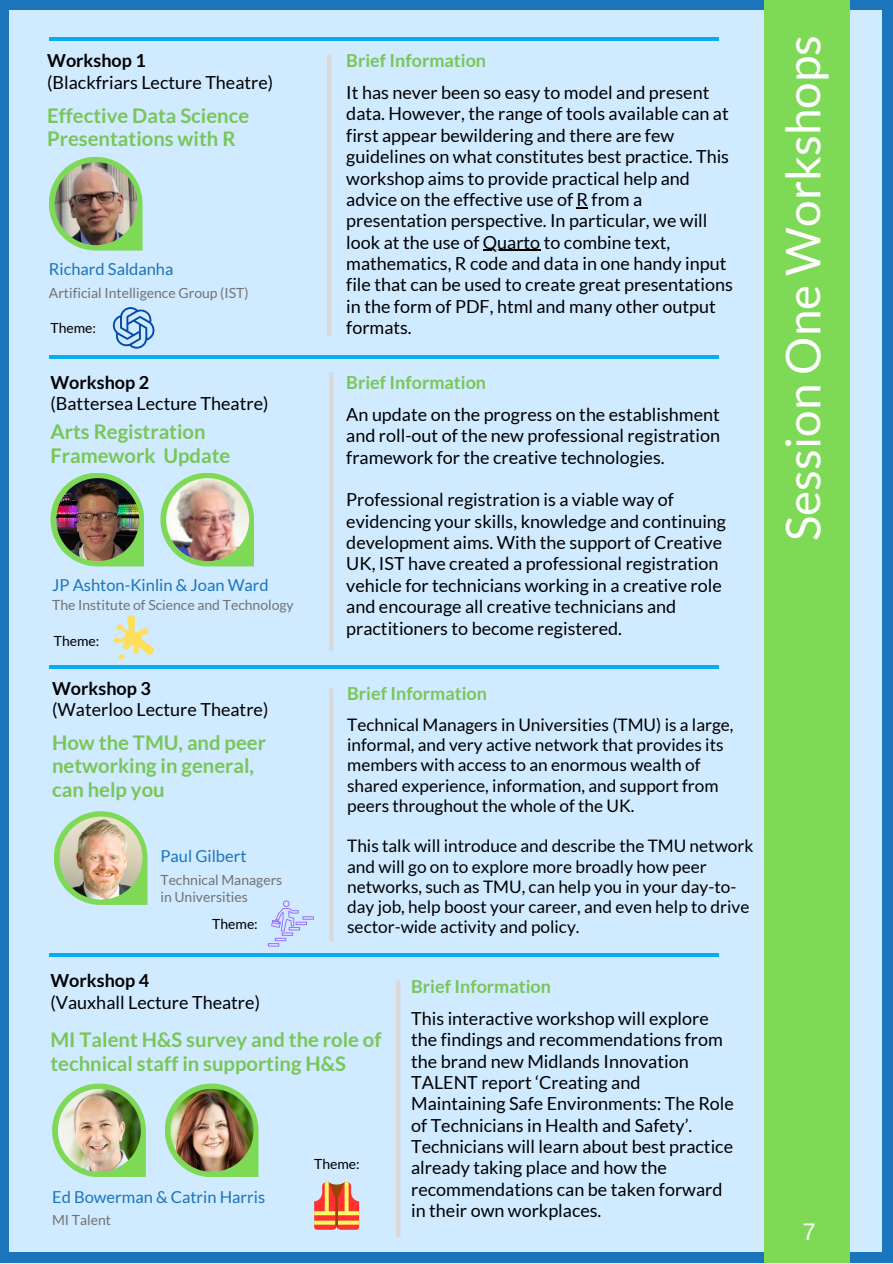
<style>
.page{position:relative;width:893px;height:1264px;background:#fff}
.page>*{position:absolute;margin:0;border:0;box-sizing:border-box;transform-origin:0 0}
.t1{font:47.85px "Lato";color:#fff}
.t2{font:24px "Arimo";color:#fff}
.t3{font:700 20.25px/23.5px "Lato";color:#79c658}
.t4{font:18px/21.3px "Lato";color:#000}
.t5{font:700 18px "Lato";color:#79c658}
.t6{font:700 18px "Lato";color:#000}
.t7{font:17.25px/20.2px "Lato";color:#000}
.t8{font:16.5px "Lato";color:#1b75bc}
.t9{font:13.95px "Lato";color:#737373}
.t10{font:13.95px "Lato";color:#000}
</style>
<div class="page">
<div style="left:0;top:0;width:892px;height:1262px;background:#1b75bc"></div>
<div style="left:10px;top:10px;width:871px;height:1241px;background:#d0eaff"></div>
<div style="left:764px;top:0;width:85px;height:1262px;background:#7ed957"></div>
<hr style="left:49px;top:356px;width:669px;height:3px;background:#09acf1">
<hr style="left:49px;top:665px;width:669px;height:3px;background:#09acf1">
<hr style="left:49px;top:37px;width:669px;height:3px;background:#09acf1">
<svg style="left:49px;top:157px;width:93px;height:93px"></svg>
<img style="left:55px;top:162px;width:82px;height:83px;border-radius:50%">
<svg style="left:50px;top:473px;width:94px;height:93px"></svg>
<img style="left:56px;top:478px;width:83px;height:83px;border-radius:50%">
<svg style="left:160px;top:473px;width:94px;height:93px"></svg>
<img style="left:166px;top:478px;width:83px;height:83px;border-radius:50%">
<svg style="left:52px;top:1083px;width:94px;height:94px"></svg>
<img style="left:58px;top:1088px;width:83px;height:83px;border-radius:50%">
<svg style="left:165px;top:1083px;width:93px;height:94px"></svg>
<img style="left:170px;top:1088px;width:83px;height:83px;border-radius:50%">
<svg style="left:112px;top:307px;width:43px;height:41px"></svg>
<svg style="left:114px;top:615px;width:40px;height:45px"></svg>
<svg style="left:314px;top:1181px;width:45px;height:48px"></svg>
<hr style="left:327px;top:55px;width:4px;height:281px;background:#d9d9d9">
<hr style="left:329px;top:372px;width:4px;height:279px;background:#d9d9d9">
<hr style="left:396px;top:980px;width:4px;height:256px;background:#d9d9d9">
<hr style="left:49px;top:953px;width:669px;height:3px;background:#09acf1">
<svg style="left:54px;top:811px;width:93px;height:94px"></svg>
<img style="left:60px;top:816px;width:82px;height:83px;border-radius:50%">
<hr style="left:329px;top:688px;width:4px;height:253px;background:#d9d9d9">
<svg style="left:576px;top:207px;width:12px;height:1px"></svg>
<hr style="left:483px;top:250px;width:57px;height:1px;background:#000">
<svg style="left:268px;top:900px;width:46px;height:46px"></svg>
<p class="t6" style="left:47px;top:49px;width:100px">Workshop 1</p>
<p class="t4" style="left:47px;top:71px;width:227px">(Blackfriars Lecture Theatre)</p>
<p class="t3" style="left:47px;top:103px;width:203px">Effective Data Science<br>Presentations with R</p>
<p class="t8" style="left:49px;top:259px;width:126px">Richard Saldanha</p>
<p class="t9" style="left:49px;top:284px;width:201px">Artificial Intelligence Group (IST)</p>
<p class="t10" style="left:50px;top:319px;width:47px">Theme:</p>
<p class="t6" style="left:50px;top:371px;width:100px">Workshop 2</p>
<p class="t4" style="left:50px;top:393px;width:219px">(Battersea Lecture Theatre)</p>
<p class="t3" style="left:50px;top:419px;width:181px">Arts Registration<br>Framework Update</p>
<p class="t8" style="left:52px;top:575px;width:218px">JP Ashton-Kinlin &amp; Joan Ward</p>
<p class="t9" style="left:52px;top:596px;width:243px">The Institute of Science and Technology</p>
<p class="t10" style="left:54px;top:632px;width:47px">Theme:</p>
<p class="t6" style="left:52px;top:676px;width:100px">Workshop 3</p>
<p class="t4" style="left:52px;top:698px;width:218px">(Waterloo Lecture Theatre)</p>
<p class="t3" style="left:52px;top:730px;width:215px">How the TMU, and peer networking in general,</p>
<p class="t3" style="left:52px;top:777px;width:114px">can help you</p>
<p class="t8" style="left:160px;top:846px;width:88px">Paul Gilbert</p>
<p class="t9" style="left:160px;top:871px;width:123px">Technical Managers</p>
<p class="t9" style="left:160px;top:887px;width:89px">in Universities</p>
<p class="t10" style="left:212px;top:914px;width:47px">Theme:</p>
<p class="t5" style="left:346px;top:49px;width:141px">Brief Information</p>
<p class="t4" style="left:346px;top:81px;width:388px">It has never been so easy to model and present data. However, the range of tools available can at first appear bewildering and there are few guidelines on what constitutes best practice. This workshop aims to provide practical help and advice on the effective use of R from a presentation perspective. In particular, we will look at the use of Quarto to combine text, mathematics, R code and data in one handy input file that can be used to create great presentations in the form of PDF, html and many other output formats.</p>
<p class="t5" style="left:346px;top:371px;width:141px">Brief Information</p>
<p class="t4" style="left:346px;top:403px;width:375px;text-align:justify">An update on the progress on the establishment and roll-out of the new professional registration framework for the creative technologies.</p>
<p class="t4" style="left:346px;top:488px;width:381px">Professional registration is a viable way of evidencing your skills, knowledge and continuing development aims. With the support of Creative UK, IST have created a professional registration vehicle for technicians working in a creative role and encourage all creative technicians and practitioners to become registered.</p>
<p class="t5" style="left:347px;top:682px;width:141px">Brief Information</p>
<p class="t7" style="left:347px;top:714px;width:388px">Technical Managers in Universities (TMU) is a large, informal, and very active network that provides its members with access to an enormous wealth of shared experience, information, and support from peers throughout the whole of the UK.</p>
<p class="t7" style="left:347px;top:835px;width:408px">This talk will introduce and describe the TMU network and will go on to explore more broadly how peer networks, such as TMU, can help you in your day-to&shy;day job, help boost your career, and even help to drive sector-wide activity and policy.</p>
<p class="t6" style="left:50px;top:969px;width:100px">Workshop 4</p>
<p class="t4" style="left:50px;top:991px;width:211px">(Vauxhall Lecture Theatre)</p>
<p class="t3" style="left:50px;top:1027px;width:332px">MI Talent H&amp;S survey and the role of technical staff in supporting H&amp;S</p>
<p class="t8" style="left:52px;top:1186px;width:215px">Ed Bowerman &amp; Catrin Harris</p>
<p class="t9" style="left:52px;top:1211px;width:60px">MI Talent</p>
<p class="t10" style="left:314px;top:1155px;width:47px">Theme:</p>
<p class="t5" style="left:411px;top:975px;width:141px">Brief Information</p>
<p class="t4" style="left:411px;top:1007px;width:324px">This interactive workshop will explore the findings and recommendations from the brand new Midlands Innovation TALENT report ‘Creating and Maintaining Safe Environments: The Role of Technicians in Health and Safety’.<br>Technicians will learn about best practice already taking place and how the recommendations can be taken forward in their own workplaces.</p>
<p class="t1" style="left:773px;top:541px;width:507px;rotate:-90deg">Session One Workshops</p>
<p class="t2" style="left:802px;top:1218px;width:15px">7</p>
</div>
